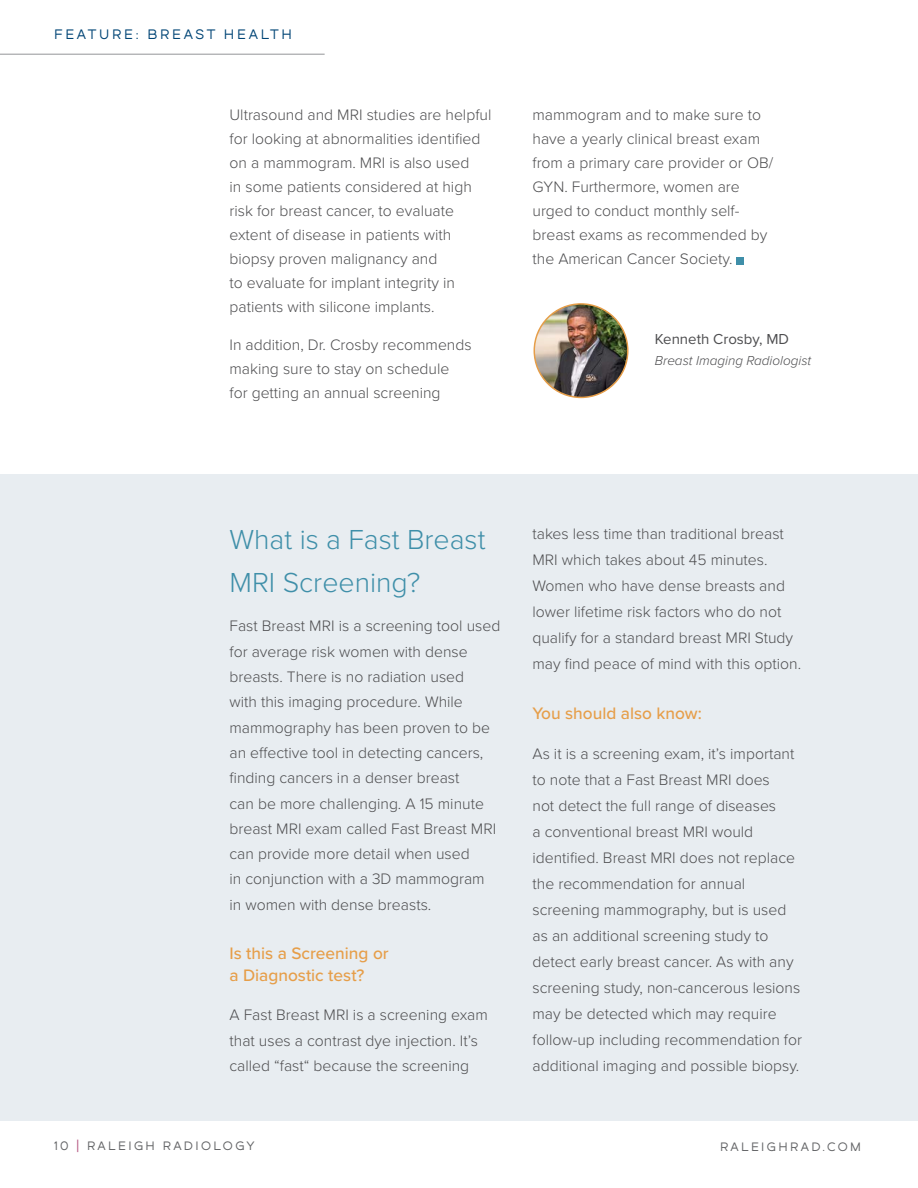
<style>
.page{position:relative;width:918px;height:1188px;background:#fff}
.page>*{position:absolute;margin:0;border:0;box-sizing:border-box;transform-origin:0 0}
.t1{font:300 28.5px/43.3px "Proxima Nova";color:#3f8fa9}
.t2{font:500 17.25px/22.4px "Proxima Nova";color:#e69e49}
.t3{font:300 15.75px/26px "Proxima Nova";color:#4d4d4f}
.t4{font:15px "Proxima Nova";color:#4d4d4f}
.t5{font:italic 300 13.5px "Proxima Nova";color:#4d4d4f}
.t6{font:13.5px "Dual 500";letter-spacing:.2em;color:#004576}
.t7{font:12px "Dual 500";letter-spacing:.2em;color:#636466}
.s1{color:#b45580}
</style>
<div class="page">
<div style="left:0;top:474px;width:918px;height:646px;background:#e8edf1"></div>
<div style="left:737px;top:257px;width:7px;height:7px;background:#3f8fa9"></div>
<img style="left:534px;top:304px;width:94px;height:93px;border-radius:47px">
<div style="left:534px;top:303px;width:95px;height:95px;border:2px solid #e69e49;border-radius:50%"></div>
<hr style="left:0;top:54px;width:325px;height:1px;background:#939598">
<p class="t6" style="left:54px;top:26px;width:239px">FEATURE: BREAST HEALTH</p>
<p class="t3" style="left:230px;top:102px;width:263px;line-height:24px">Ultrasound and MRI studies are helpful for looking at abnormalities identified on a mammogram. MRI is also used<br>in some patients considered at high risk for breast cancer, to evaluate extent of disease in patients with biopsy proven malignancy and<br>to evaluate for implant integrity in patients with silicone implants.</p>
<p class="t3" style="left:230px;top:332px;width:244px;line-height:24px">In addition, Dr. Crosby recommends making sure to stay on schedule<br>for getting an annual screening</p>
<p class="t3" style="left:532px;top:102px;width:242px;line-height:24px">mammogram and to make sure to have a yearly clinical breast exam from a primary care provider or OB/<br>GYN. Furthermore, women are urged to conduct monthly self&shy;breast exams as recommended by the American Cancer Society.</p>
<p class="t4" style="left:655px;top:327px;width:136px">Kenneth Crosby, MD</p>
<p class="t5" style="left:655px;top:351px;width:158px">Breast Imaging Radiologist</p>
<h1 class="t1" style="left:230px;top:516px;width:258px">What is a Fast Breast<br>MRI Screening?</h1>
<p class="t3" style="left:230px;top:612px;width:272px;line-height:25.3px">Fast Breast MRI is a screening tool used for average risk women with dense breasts. There is no radiation used<br>with this imaging procedure. While mammography has been proven to be an effective tool in detecting cancers, finding cancers in a denser breast<br>can be more challenging. A 15 minute breast MRI exam called Fast Breast MRI can provide more detail when used<br>in conjunction with a 3D mammogram in women with dense breasts.</p>
<p class="t2" style="left:230px;top:942px;width:161px">Is this a Screening or a Diagnostic test?</p>
<p class="t3" style="left:230px;top:1001px;width:260px;line-height:25.3px">A Fast Breast MRI is a screening exam that uses a contrast dye injection. It’s called “fast“ because the screening</p>
<p class="t3" style="left:532px;top:520px;width:270px">takes less time than traditional breast MRI which takes about 45 minutes.<br>Women who have dense breasts and lower lifetime risk factors who do not qualify for a standard breast MRI Study may find peace of mind with this option.</p>
<p class="t2" style="left:532px;top:702px;width:171px">You should also know:</p>
<p class="t3" style="left:532px;top:740px;width:271px">As it is a screening exam, it’s important to note that a Fast Breast MRI does<br>not detect the full range of diseases<br>a conventional breast MRI would identified. Breast MRI does not replace the recommendation for annual screening mammography, but is used as an additional screening study to detect early breast cancer. As with any screening study, non-cancerous lesions may be detected which may require follow-up including recommendation for additional imaging and possible biopsy.</p>
<p class="t7" style="left:54px;top:1138px;width:202px">10 <span class="s1">|</span> RALEIGH RADIOLOGY</p>
<p class="t7" style="left:720px;top:1139px;width:142px">RALEIGHRAD.COM</p>
</div>
